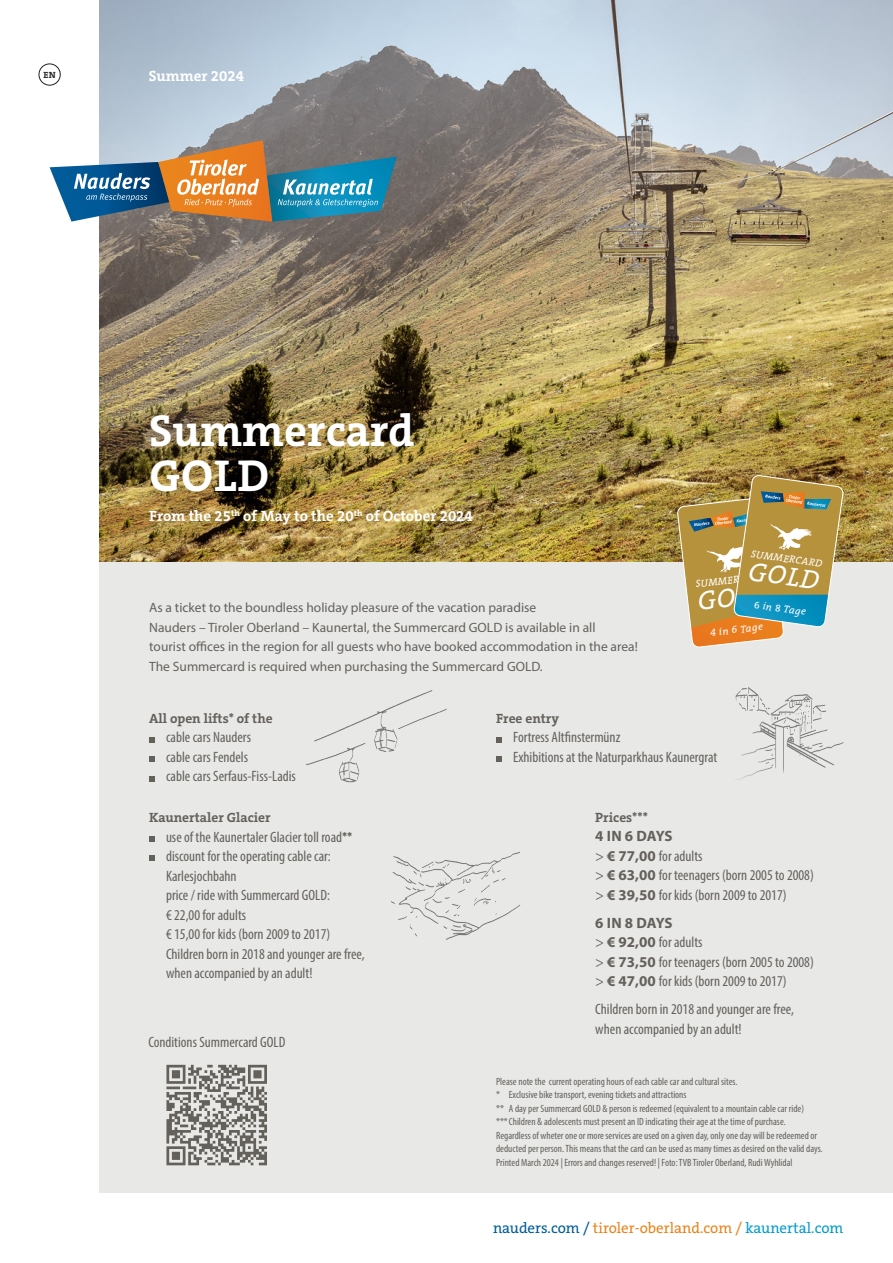
<style>
.page{position:relative;width:893px;height:1263px;background:#fff}
.page>*{position:absolute;margin:0;border:0;box-sizing:border-box;transform-origin:0 0}
.t1{font:700 45px "The Serif C5";color:#fff}
.t2{font:italic 26.7px "The Serif";color:#fff}
.t3{font:italic 26.7px "The Serif C5";color:#fff}
.FLIESSTEXT{font:condensed 15px/19.5px "Myriad Pro";color:#64615b}
.t4{font:700 15px "The Serif C5";color:#fff}
.t5{font:15px "The Serif C5";color:#ea841d}
.t6{font:13.5px/19.5px "Myriad Pro";color:#64615b}
.t7{font:700 13.5px "The Serif C5";color:#64615b}
.t8{font:condensed 10.5px/13.5px "Myriad Pro";color:#64615b}
.t9{font:italic 10.2px "The Serif";color:#fff}
.t10{font:italic 10.2px "The Serif C5";color:#fff}
.t11{font:700 9px "The Serif C5";color:#231f20}
.s1{font-style:normal}
.s2{font-family:"The Serif Caps"}
.s3{font-family:"The Serif C5";font-weight:700;font-stretch:normal;font-size:13.5px}
.s4{font-weight:700;font-stretch:normal}
.s5{color:#005d9a}
.s6{color:#079dca}
</style>
<div class="page">
<div style="left:99px;top:0;width:794px;height:1193px;background:#e8e8e7"></div>
<img style="left:99px;top:0;width:794px;height:561px">
<div style="left:39px;top:64px;width:21px;height:21px;border:1px solid #231f20;border-radius:50%"></div>
<svg style="left:677px;top:474px;width:167px;height:173px;background:#af9d66"></svg>
<svg style="left:50px;top:140px;width:347px;height:82px;background:#818f8d"></svg>
<svg style="left:496px;top:737px;width:6px;height:5px"></svg>
<svg style="left:496px;top:756px;width:6px;height:6px"></svg>
<svg style="left:149px;top:737px;width:6px;height:5px"></svg>
<svg style="left:149px;top:756px;width:6px;height:6px"></svg>
<svg style="left:149px;top:776px;width:6px;height:5px"></svg>
<svg style="left:149px;top:836px;width:6px;height:6px"></svg>
<svg style="left:149px;top:855px;width:6px;height:6px"></svg>
<img style="left:307px;top:691px;width:140px;height:91px">
<img style="left:735px;top:687px;width:108px;height:93px">
<img style="left:391px;top:851px;width:129px;height:89px">
<svg style="left:166px;top:1065px;width:101px;height:100px"></svg>
<p class="t11" style="left:44px;top:69px;width:14px">EN</p>
<p class="t4" style="left:149px;top:67px;width:97px">Summer 2024</p>
<p class="t1" style="left:149px;top:402px;width:267px">Summercard</p>
<p class="t1" style="left:150px;top:447px;width:121px">GOLD</p>
<p class="t4" style="left:149px;top:506px;width:325px">From the 25<sup>th</sup> of May to the 20<sup>th</sup> of October 2024</p>
<p class="t10" style="left:752px;top:547px;width:73px;rotate:8deg">SUMMERCARD</p>
<h2 class="t3" style="left:751px;top:554px;width:72px;rotate:8deg">GOLD</h2>
<p class="t10" style="left:755px;top:598px;width:54px;rotate:8deg"><span class="s1">6</span> in <span class="s1">8</span> Tage</p>
<p class="t9" style="left:695px;top:575px;width:72px;rotate:-6deg">SUMMERCARD</p>
<h2 class="t2" style="left:695px;top:579px;width:72px;rotate:-7deg">GOLD</h2>
<p class="t9" style="left:709px;top:624px;width:54px;rotate:-6deg"><span class="s2">4</span> in <span class="s2">6</span> Tage</p>
<p class="t6" style="left:149px;top:598px;width:490px">As a ticket to the boundless holiday pleasure of the vacation paradise<br>Nauders – Tiroler Oberland – Kaunertal, the Summercard GOLD is available in all<br>tourist offices in the region for all guests who have booked accommodation in the area!<br>The Summercard is required when purchasing the Summercard GOLD.</p>
<p class="t7" style="left:149px;top:710px;width:125px">All open lifts* of the</p>
<p class="FLIESSTEXT" style="left:166px;top:727px;width:131px">cable cars Nauders<br>cable cars Fendels<br>cable cars Serfaus-Fiss-Ladis</p>
<p class="t7" style="left:149px;top:809px;width:123px">Kaunertaler Glacier</p>
<p class="FLIESSTEXT" style="left:166px;top:827px;width:200px">use of the Kaunertaler Glacier toll road<span class="s3">** </span>discount for the operating cable car:<br>Karlesjochbahn<br>price / ride with Summercard GOLD:<br>€ 22,00 for adults<br>€ 15,00 for kids (born 2009 to 2017)<br>Children born in 2018 and younger are free, when accompanied by an adult!</p>
<p class="t7" style="left:496px;top:710px;width:64px">Free entry</p>
<p class="FLIESSTEXT" style="left:513px;top:727px;width:206px">Fortress Altfinstermünz<br>Exhibitions at the Naturparkhaus Kaunergrat</p>
<p class="t7" style="left:595px;top:809px;width:54px">Prices***</p>
<p class="FLIESSTEXT" style="left:595px;top:826px;width:220px"><span class="s4">4 IN 6 DAYS<br></span>&gt; <span class="s4">€ 77,00</span> for adults<br>&gt; <span class="s4">€ 63,00</span> for teenagers (born 2005 to 2008) &gt; <span class="s4">€ 39,50</span> for kids (born 2009 to 2017)</p>
<p class="FLIESSTEXT" style="left:595px;top:913px;width:220px"><span class="s4">6 IN 8 DAYS<br></span>&gt; <span class="s4">€ 92,00</span> for adults<br>&gt; <span class="s4">€ 73,50</span> for teenagers (born 2005 to 2008) &gt; <span class="s4">€ 47,00</span> for kids (born 2009 to 2017)</p>
<p class="FLIESSTEXT" style="left:595px;top:999px;width:200px">Children born in 2018 and younger are free, when accompanied by an adult!</p>
<p class="FLIESSTEXT" style="left:148px;top:1032px;width:138px">Conditions Summercard GOLD</p>
<p class="t8" style="left:496px;top:1074px;width:243px">Please note the current operating hours of each cable car and cultural sites.</p>
<p class="t8" style="left:496px;top:1088px;width:192px">* Exclusive bike transport, evening tickets and attractions</p>
<p class="t8" style="left:496px;top:1101px;width:309px">** A day per Summercard GOLD &amp; person is redeemed (equivalent to a mountain cable car ride)</p>
<p class="t8" style="left:496px;top:1115px;width:291px">***Children &amp; adolescents must present an ID indicating their age at the time of purchase.</p>
<p class="t8" style="left:496px;top:1128px;width:328px">Regardless of wheter one or more services are used on a given day, only one day will be redeemed or deducted per person. This means that the card can be used as many times as desired on the valid days.</p>
<p class="t8" style="left:496px;top:1155px;width:298px">Printed March 2024 | Errors and changes reserved! | Foto: TVB Tiroler Oberland, Rudi Wyhlidal</p>
<p class="t5" style="left:493px;top:1219px;width:352px"><span class="s5">nauders.com /</span> tiroler-oberland.com / <span class="s6">kaunertal.com</span></p>
</div>
